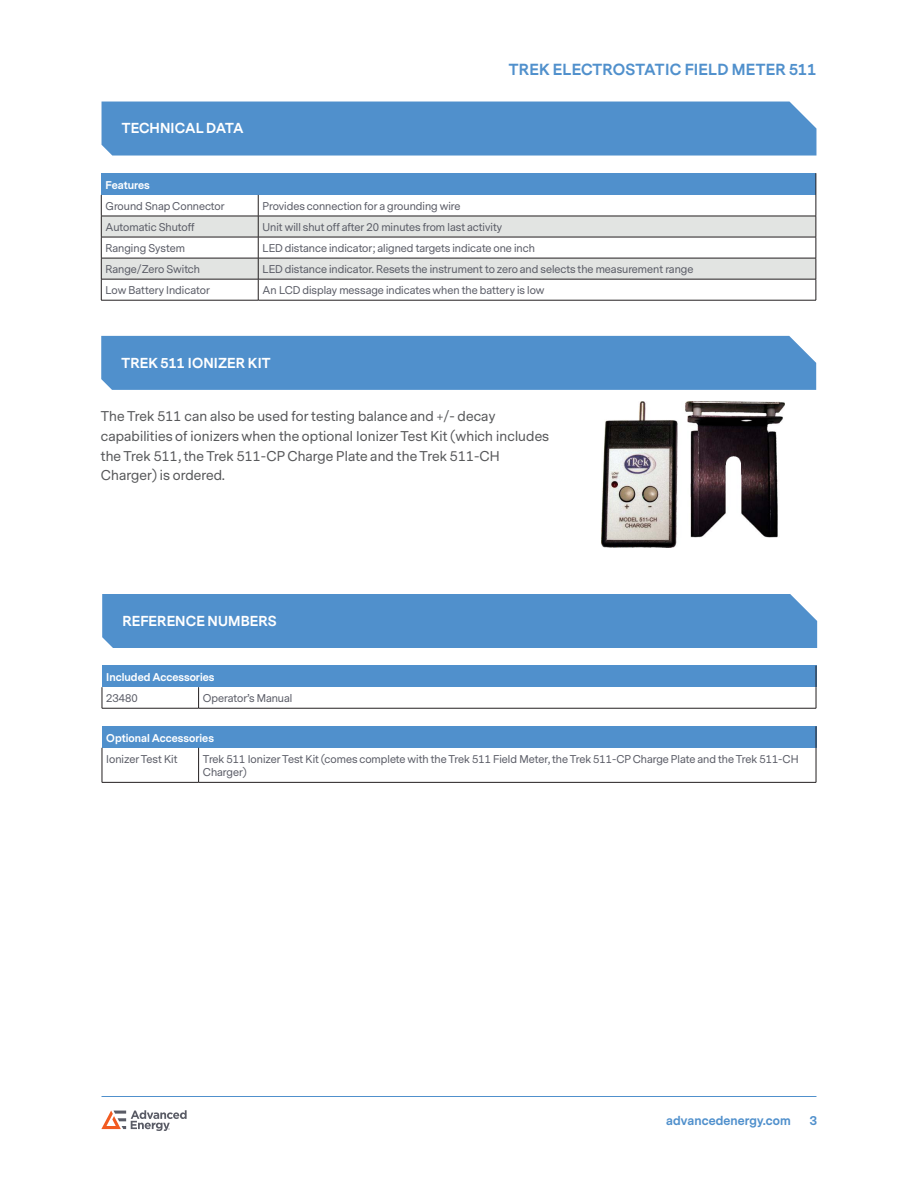
<style>
.page{position:relative;width:918px;height:1188px;background:#fff}
.page>*{position:absolute;margin:0;border:0;box-sizing:border-box;transform-origin:0 0}
.t1{font:700 15px "Messina Sans";letter-spacing:.02em;color:#5090cc}
.Heading_1{font:700 13.5px "Messina Sans";letter-spacing:.01em;color:#fff}
.Body___normal{font:13.2px/19.8px "Messina Sans";letter-spacing:.01em;color:#57585a}
.t2{font:700 12px "Messina Sans";letter-spacing:.01em;color:#5090cc}
.AE___Table_text__Dk{font:10.5px/13.5px "Messina Sans";color:#5a5c66}
.AE___Table_Header_te{font:700 10.5px "Messina Sans";color:#fff}
</style>
<div class="page">
<hr style="left:102px;top:1096px;width:714px;height:1px;background:#5090cc">
<svg style="left:101px;top:1110px;width:86px;height:21px"></svg>
<div style="left:101px;top:336px;width:715px;height:54px;background:#5090cc"></div>
<div style="left:101px;top:173px;width:715px;height:22px;background:#5090cc"></div>
<svg style="left:102px;top:217px;width:714px;height:62px;fill:#e2e4e2"></svg>
<hr style="left:101px;top:216px;width:157px;height:1px;background:#231f20">
<hr style="left:258px;top:216px;width:558px;height:1px;background:#231f20">
<hr style="left:101px;top:237px;width:157px;height:1px;background:#231f20">
<hr style="left:258px;top:237px;width:558px;height:1px;background:#231f20">
<hr style="left:101px;top:258px;width:157px;height:1px;background:#231f20">
<hr style="left:258px;top:258px;width:558px;height:1px;background:#231f20">
<hr style="left:101px;top:279px;width:157px;height:1px;background:#231f20">
<svg style="left:101px;top:195px;width:1px;height:105px"></svg>
<hr style="left:258px;top:279px;width:558px;height:1px;background:#231f20">
<svg style="left:258px;top:195px;width:1px;height:105px"></svg>
<svg style="left:816px;top:173px;width:1px;height:127px"></svg>
<hr style="left:101px;top:300px;width:157px;height:1px;background:#231f20">
<hr style="left:258px;top:300px;width:558px;height:1px;background:#231f20">
<div style="left:102px;top:102px;width:714px;height:54px;background:#5090cc"></div>
<img style="left:601px;top:402px;width:184px;height:145px">
<div style="left:102px;top:666px;width:714px;height:21px;background:#5090cc"></div>
<svg style="left:102px;top:687px;width:1px;height:21px"></svg>
<svg style="left:198px;top:687px;width:1px;height:21px"></svg>
<svg style="left:816px;top:666px;width:1px;height:42px"></svg>
<hr style="left:102px;top:708px;width:97px;height:1px;background:#231f20">
<hr style="left:199px;top:708px;width:617px;height:1px;background:#231f20">
<div style="left:102px;top:726px;width:714px;height:22px;background:#5090cc"></div>
<svg style="left:816px;top:726px;width:1px;height:22px"></svg>
<hr style="left:102px;top:748px;width:1px;height:34px;background:#231f20">
<hr style="left:198px;top:748px;width:1px;height:34px;background:#231f20">
<hr style="left:816px;top:748px;width:1px;height:34px;background:#231f20">
<hr style="left:102px;top:782px;width:97px;height:1px;background:#231f20">
<hr style="left:199px;top:782px;width:617px;height:1px;background:#231f20">
<div style="left:102px;top:594px;width:715px;height:54px;background:#5090cc"></div>
<p class="Heading_1" style="left:122px;top:119px;width:123px">TECHNICAL DATA</p>
<h1 class="t1" style="left:509px;top:59px;width:309px">TREK ELECTROSTATIC FIELD METER 511</h1>
<p class="AE___Table_Header_te" style="left:106px;top:178px;width:46px">Features</p>
<p class="AE___Table_text__Dk" style="left:106px;top:200px;width:121px">Ground Snap Connector</p>
<p class="AE___Table_text__Dk" style="left:263px;top:200px;width:199px">Provides connection for a grounding wire</p>
<p class="AE___Table_text__Dk" style="left:106px;top:221px;width:91px">Automatic Shutoff</p>
<p class="AE___Table_text__Dk" style="left:263px;top:221px;width:241px">Unit will shut off after 20 minutes from last activity</p>
<p class="AE___Table_text__Dk" style="left:106px;top:242px;width:81px">Ranging System</p>
<p class="AE___Table_text__Dk" style="left:263px;top:242px;width:274px">LED distance indicator; aligned targets indicate one inch</p>
<p class="AE___Table_text__Dk" style="left:106px;top:263px;width:96px">Range/Zero Switch</p>
<p class="AE___Table_text__Dk" style="left:263px;top:263px;width:432px">LED distance indicator. Resets the instrument to zero and selects the measurement range</p>
<p class="AE___Table_text__Dk" style="left:106px;top:284px;width:106px">Low Battery Indicator</p>
<p class="AE___Table_text__Dk" style="left:263px;top:284px;width:283px">An LCD display message indicates when the battery is low</p>
<p class="Heading_1" style="left:122px;top:353px;width:151px">TREK 511 IONIZER KIT</p>
<p class="Body___normal" style="left:101px;top:407px;width:450px">The Trek 511 can also be used for testing balance and +/- decay capabilities of ionizers when the optional Ionizer Test Kit (which includes the Trek 511, the Trek 511-CP Charge Plate and the Trek 511-CH Charger) is ordered.</p>
<p class="Heading_1" style="left:123px;top:611px;width:156px">REFERENCE NUMBERS</p>
<p class="AE___Table_Header_te" style="left:106px;top:670px;width:110px">Included Accessories</p>
<p class="AE___Table_text__Dk" style="left:106px;top:692px;width:33px">23480</p>
<p class="AE___Table_text__Dk" style="left:203px;top:692px;width:91px">Operator’s Manual</p>
<p class="AE___Table_Header_te" style="left:106px;top:731px;width:109px">Optional Accessories</p>
<p class="AE___Table_text__Dk" style="left:106px;top:753px;width:73px">Ionizer Test Kit</p>
<p class="AE___Table_text__Dk" style="left:203px;top:753px;width:597px">Trek 511 Ionizer Test Kit (comes complete with the Trek 511 Field Meter, the Trek 511-CP Charge Plate and the Trek 511-CH<br>Charger)</p>
<p class="t2" style="left:666px;top:1113px;width:126px">advancedenergy.com</p>
<p class="t2" style="left:810px;top:1113px;width:9px">3</p>
</div>
